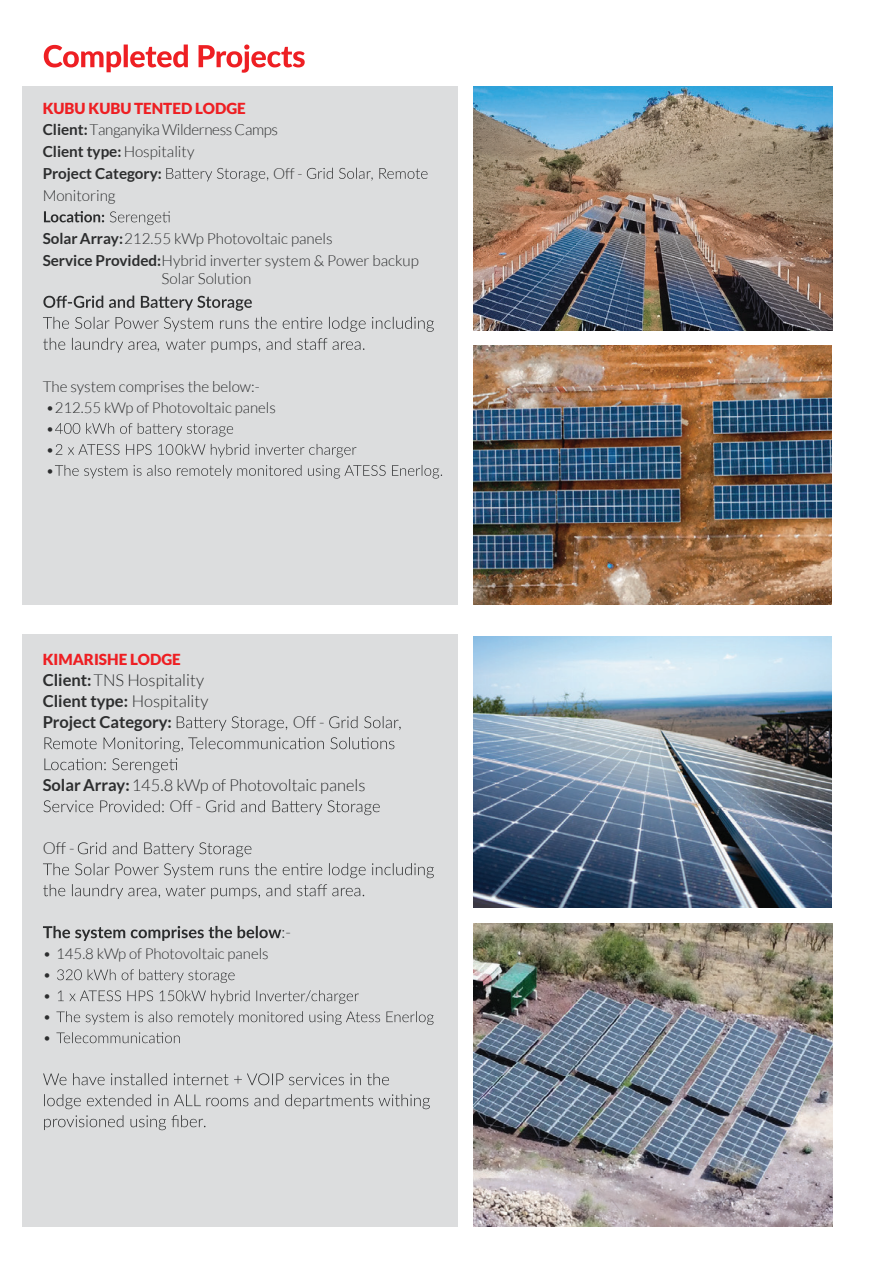
<style>
.page{position:relative;width:893px;height:1263px;background:#fff}
.page>*{position:absolute;margin:0;border:0;box-sizing:border-box;transform-origin:0 0}
.t1{font:700 16.5px/21px "Lato";color:#2c2d2e}
.t2{font:300 16.5px "Lato";color:#2c2d2e}
.t3{font:300 16.35px "Lato";letter-spacing:-.01em;color:#2c2d2e}
.t4{font:300 15.15px/21.8px "Lato";color:#2c2d2e}
.t5{font:300 15.15px/21.8px "Lato";letter-spacing:-.025em;color:#2c2d2e}
.t6{font:900 15.15px "Lato";color:#ee1f23}
.t7{font:300 15px/21px "Lato";color:#2c2d2e}
.s1{font-weight:900;color:#ee1f23}
.s2{font-weight:700}
.s3{font-weight:300}
</style>
<div class="page">
<div style="left:22px;top:86px;width:435px;height:518px;background:#dcddde"></div>
<div style="left:22px;top:634px;width:435px;height:593px;background:#dcddde"></div>
<img style="left:473px;top:924px;width:359px;height:303px">
<img style="left:473px;top:637px;width:358px;height:271px">
<img style="left:473px;top:86px;width:359px;height:245px">
<svg style="left:44px;top:45px;width:261px;height:28px"></svg>
<svg style="left:166px;top:168px;width:262px;height:14px"></svg>
<svg style="left:44px;top:211px;width:60px;height:11px"></svg>
<svg style="left:110px;top:211px;width:60px;height:14px"></svg>
<svg style="left:43px;top:296px;width:209px;height:15px"></svg>
<svg style="left:43px;top:317px;width:391px;height:15px"></svg>
<svg style="left:43px;top:338px;width:321px;height:15px"></svg>
<svg style="left:55px;top:423px;width:178px;height:14px"></svg>
<svg style="left:56px;top:444px;width:300px;height:14px"></svg>
<svg style="left:55px;top:465px;width:387px;height:14px"></svg>
<svg style="left:177px;top:716px;width:224px;height:15px"></svg>
<svg style="left:44px;top:737px;width:350px;height:15px"></svg>
<svg style="left:44px;top:758px;width:133px;height:15px"></svg>
<svg style="left:43px;top:800px;width:337px;height:15px"></svg>
<svg style="left:78px;top:842px;width:173px;height:15px"></svg>
<svg style="left:43px;top:863px;width:391px;height:15px"></svg>
<svg style="left:43px;top:884px;width:321px;height:15px"></svg>
<svg style="left:43px;top:926px;width:238px;height:15px"></svg>
<svg style="left:57px;top:969px;width:178px;height:14px"></svg>
<svg style="left:58px;top:990px;width:301px;height:14px"></svg>
<svg style="left:56px;top:1011px;width:378px;height:14px"></svg>
<svg style="left:56px;top:1032px;width:124px;height:11px"></svg>
<svg style="left:43px;top:1073px;width:346px;height:12px"></svg>
<svg style="left:44px;top:1094px;width:386px;height:15px"></svg>
<svg style="left:44px;top:1115px;width:161px;height:15px"></svg>
<img style="left:473px;top:345px;width:359px;height:259px">
<p class="t5" style="left:43px;top:97px;width:237px"><span class="s1">KUBU KUBU TENTED LODGE<br></span><span class="s2">Client:</span>Tanganyika Wilderness Camps<br><span class="s2">Client type:</span>Hospitality<br><span class="s2">Project Category:</span></p>
<p class="t4" style="left:43px;top:184px;width:74px">Monitoring</p>
<p class="t4" style="left:43px;top:228px;width:378px"><span class="s2">SolarArray:</span> 212.55 kWp Photovoltaic panels<br><span class="s2">Service Provided:</span>Hybrid inverter system &amp; Power backup</p>
<p class="t4" style="left:162px;top:268px;width:91px">Solar Solution</p>
<p class="t4" style="left:273px;top:163px;width:31px">Off -</p>
<p class="t4" style="left:43px;top:376px;width:219px">The system comprises the below:-</p>
<p class="t7" style="left:46px;top:397px;width:232px">•212.55 kWp of Photovoltaic panels •<br>•<br>•</p>
<p class="t6" style="left:43px;top:651px;width:140px">KIMARISHE LODGE</p>
<p class="t1" style="left:43px;top:669px;width:167px">Client: <span class="s3">TNS Hospitality<br></span>Client type: <span class="s3">Hospitality<br></span>Project Category:</p>
<p class="t3" style="left:293px;top:714px;width:33px">Off -</p>
<p class="t2" style="left:43px;top:776px;width:324px"><span class="s2">Solar Array:</span> 145.8 kWp of Photovoltaic panels</p>
<p class="t3" style="left:43px;top:839px;width:33px">Off -</p>
<p class="t3" style="left:169px;top:797px;width:33px">Off -</p>
<p class="t7" style="left:43px;top:943px;width:228px">• 145.8 kWp of Photovoltaic panels •<br>•<br>•<br>•</p>
<p class="t2" style="left:281px;top:923px;width:11px">:-</p>
</div>
